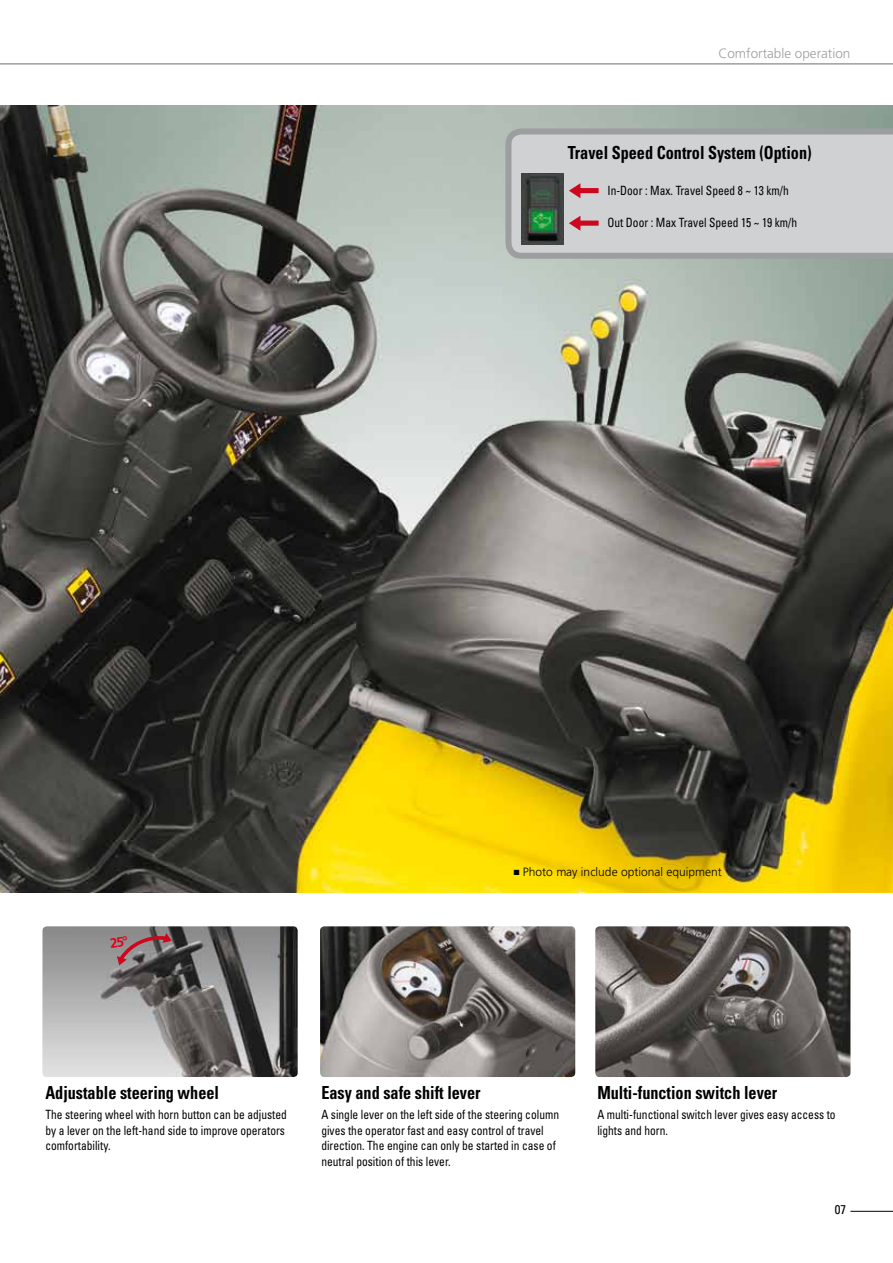
<style>
.page{position:relative;width:893px;height:1263px;background:#fff}
.page>*{position:absolute;margin:0;border:0;box-sizing:border-box;transform-origin:0 0}
.t1{font:700 condensed 18px "Univers LT Std";color:#000;scale:.9 1}
.t2{font:300 13.5px "Frutiger LT Std";color:#9c9e9f}
.t3{font:condensed 12.75px/15.8px "Univers LT Std";color:#000;scale:.9 1}
.t4{font:condensed 12.75px "Univers LT Std";color:#000}
.t5{font:300 12px "Frutiger";color:#000}
</style>
<div class="page">
<img style="left:0;top:106px;width:893px;height:786px">
<hr style="left:0;top:63px;width:893px;height:2px;background:#9c9e9f">
<img style="left:320px;top:926px;width:255px;height:151px">
<img style="left:595px;top:926px;width:255px;height:151px">
<img style="left:43px;top:926px;width:255px;height:151px">
<svg style="left:505px;top:128px;width:388px;height:131px"></svg>
<img style="left:522px;top:173px;width:42px;height:71px">
<svg style="left:569px;top:183px;width:30px;height:15px"></svg>
<svg style="left:569px;top:216px;width:30px;height:15px"></svg>
<hr style="left:850px;top:1211px;width:43px;height:1px;background:#000">
<svg style="left:110px;top:933px;width:62px;height:32px"></svg>
<p class="t2" style="left:718px;top:46px;width:134px">Comfortable operation</p>
<h1 class="t1" style="left:568px;top:142px;width:272px">Travel Speed Control System (Option)</h1>
<p class="t3" style="left:607px;top:183px;width:203px">In-Door : Max. Travel Speed 8 ~ 13 km/h</p>
<p class="t3" style="left:607px;top:214px;width:212px">Out Door : Max Travel Speed 15 ~ 19 km/h</p>
<p class="t5" style="left:514px;top:865px;width:209px">■ Photo may include optional equipment</p>
<h1 class="t1" style="left:45px;top:1081px;width:194px">Adjustable steering wheel</h1>
<p class="t3" style="left:45px;top:1106px;width:270px">The steering wheel with horn button can be adjusted by a lever on the left-hand side to improve operators comfortability.</p>
<h1 class="t1" style="left:321px;top:1081px;width:178px">Easy and safe shift lever</h1>
<p class="t3" style="left:321px;top:1106px;width:266px">A single lever on the left side of the steering column gives the operator fast and easy control of travel direction. The engine can only be started in case of neutral position of this lever.</p>
<h1 class="t1" style="left:597px;top:1081px;width:201px">Multi-function switch lever</h1>
<p class="t3" style="left:597px;top:1106px;width:266px">A multi-functional switch lever gives easy access to lights and horn.</p>
<p class="t4" style="left:835px;top:1201px;width:13px">07</p>
</div>
